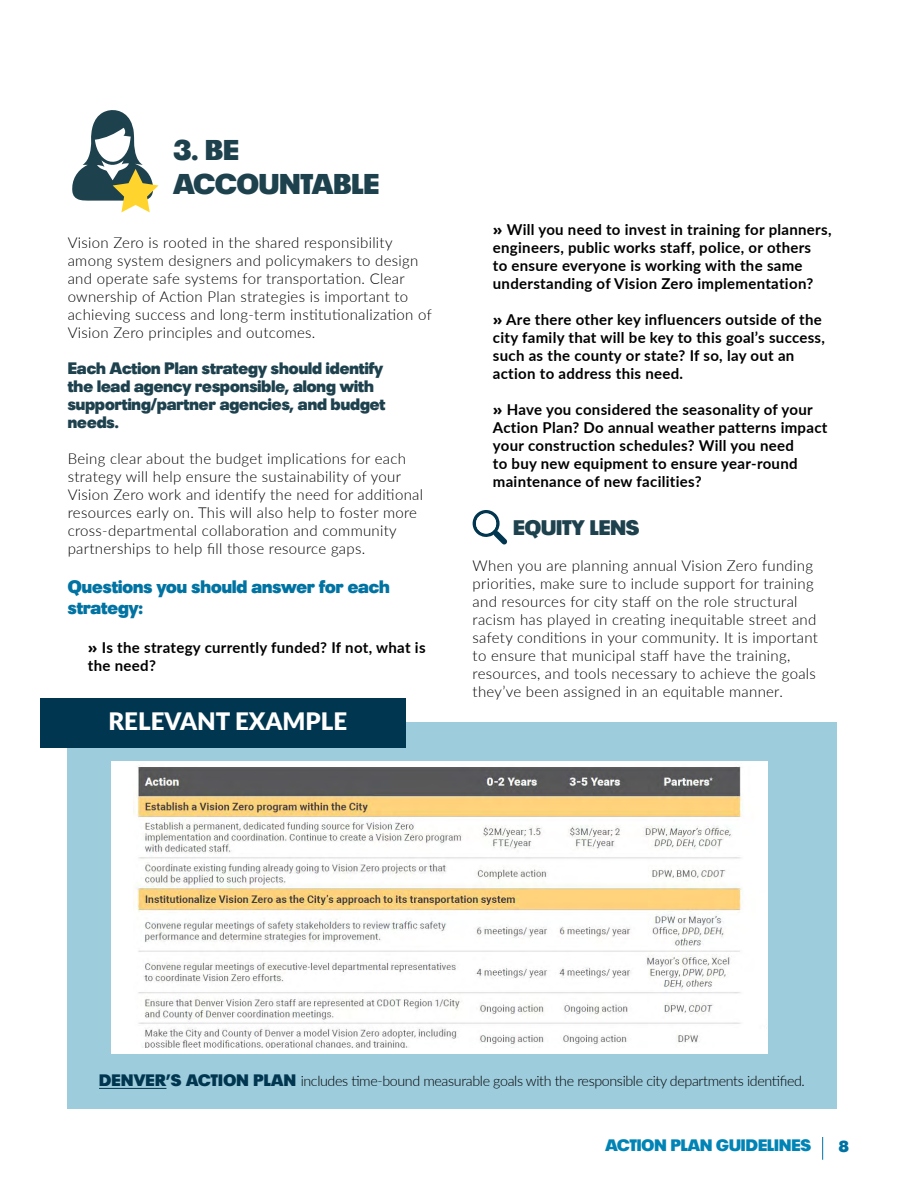
<style>
.page{position:relative;width:918px;height:1188px;background:#fff}
.page>*{position:absolute;margin:0;border:0;box-sizing:border-box;transform-origin:0 0}
.t1{font:900 28.5px/34.5px "Plak W01";color:#1e414e}
.t2{font:900 24px "Lato";color:#fff}
.t3{font:900 21px "Plak W01";color:#1e414e}
.t4{font:900 18px/21px "Plak W01";color:#0073a2}
.t5{font:900 16.5px/18px "Plak W01";color:#1e414e}
.t6{font:900 16.5px "Plak W01";color:#0084b5}
.t7{font:900 15.9px "Plak W01";color:#0073a2}
.t8{font:300 15px/18px "Lato";letter-spacing:.02em;color:#000}
.t9{font:700 15px/18px "Lato";letter-spacing:.02em;color:#000}
.t10{font:300 14.25px "Lato";letter-spacing:-.025em;color:#000}
.s1{font-family:"Gotham HTF"}
.s2{font-family:"Plak W01";font-weight:900;font-size:16.5px;color:#00364f}
</style>
<div class="page">
<svg style="left:822px;top:1137px;width:1px;height:23px"></svg>
<div style="left:68px;top:723px;width:769px;height:386px;background:#9dccdd"></div>
<hr style="left:99px;top:1088px;width:67px;height:1px;background:#00364f">
<svg style="left:72px;top:110px;width:86px;height:102px"></svg>
<div style="left:40px;top:698px;width:366px;height:49px;background:#00364f"></div>
<div style="left:111px;top:761px;width:657px;height:293px;background:#fff"></div>
<img style="left:134px;top:765px;width:609px;height:282px">
<svg style="left:473px;top:510px;width:34px;height:34px"></svg>
<div style="left:476px;top:513px;width:20px;height:21px;background:#fff;border-radius:50%"></div>
<h1 class="t1" style="left:173px;top:133px;width:206px">3. Be accountable</h1>
<p class="t8" style="left:68px;top:233px;width:366px">Vision Zero is rooted in the shared responsibility among system designers and policymakers to design and operate safe systems for transportation. Clear ownership of Action Plan strategies is important to achieving success and long-term institutionalization of Vision Zero principles and outcomes.</p>
<p class="t5" style="left:68px;top:360px;width:319px">Each Action Plan strategy should identify the lead agency responsible, along with supporting/partner agencies, and budget needs.</p>
<p class="t8" style="left:68px;top:449px;width:357px">Being clear about the budget implications for each strategy will help ensure the sustainability of your Vision Zero work and identify the need for additional resources early on. This will also help to foster more cross-departmental collaboration and community partnerships to help fill those resource gaps.</p>
<p class="t4" style="left:68px;top:577px;width:324px">Questions you should answer for each strategy:</p>
<p class="t9" style="left:88px;top:638px;width:339px"><span class="s1">»</span> Is the strategy currently funded? If not, what is the need?</p>
<h2 class="t2" style="left:109px;top:703px;width:74px">RELEVANT</h2>
<h2 class="t2" style="left:235px;top:703px;width:49px">EXAMPL</h2>
<h2 class="t2" style="left:333px;top:703px;width:15px">E</h2>
<p class="t9" style="left:493px;top:220px;width:340px"><span class="s1">»</span> Will you need to invest in training for planners, engineers, public works staff, police, or others<br>to ensure everyone is working with the same understanding of Vision Zero implementation?</p>
<p class="t9" style="left:493px;top:310px;width:334px"><span class="s1">»</span> Are there other key influencers outside of the city family that will be key to this goal’s success, such as the county or state? If so, lay out an action to address this need.</p>
<p class="t9" style="left:493px;top:400px;width:336px"><span class="s1">»</span> Have you considered the seasonality of your Action Plan? Do annual weather patterns impact your construction schedules? Will you need<br>to buy new equipment to ensure year-round maintenance of new facilities?</p>
<h3 class="t3" style="left:513px;top:515px;width:128px">Equity LENS</h3>
<p class="t8" style="left:473px;top:556px;width:347px">When you are planning annual Vision Zero funding priorities, make sure to include support for training and resources for city staff on the role structural racism has played in creating inequitable street and safety conditions in your community. It is important to ensure that municipal staff have the training, resources, and tools necessary to achieve the goals they’ve been assigned in an equitable manner.</p>
<p class="t10" style="left:99px;top:1071px;width:707px"><span class="s2">Denver’s Action Plan</span> includes time-bound measurable goals with the responsible city departments identified.</p>
<p class="t6" style="left:606px;top:1135px;width:207px">Action Plan Guidelines</p>
<p class="t7" style="left:839px;top:1137px;width:12px">8</p>
</div>
